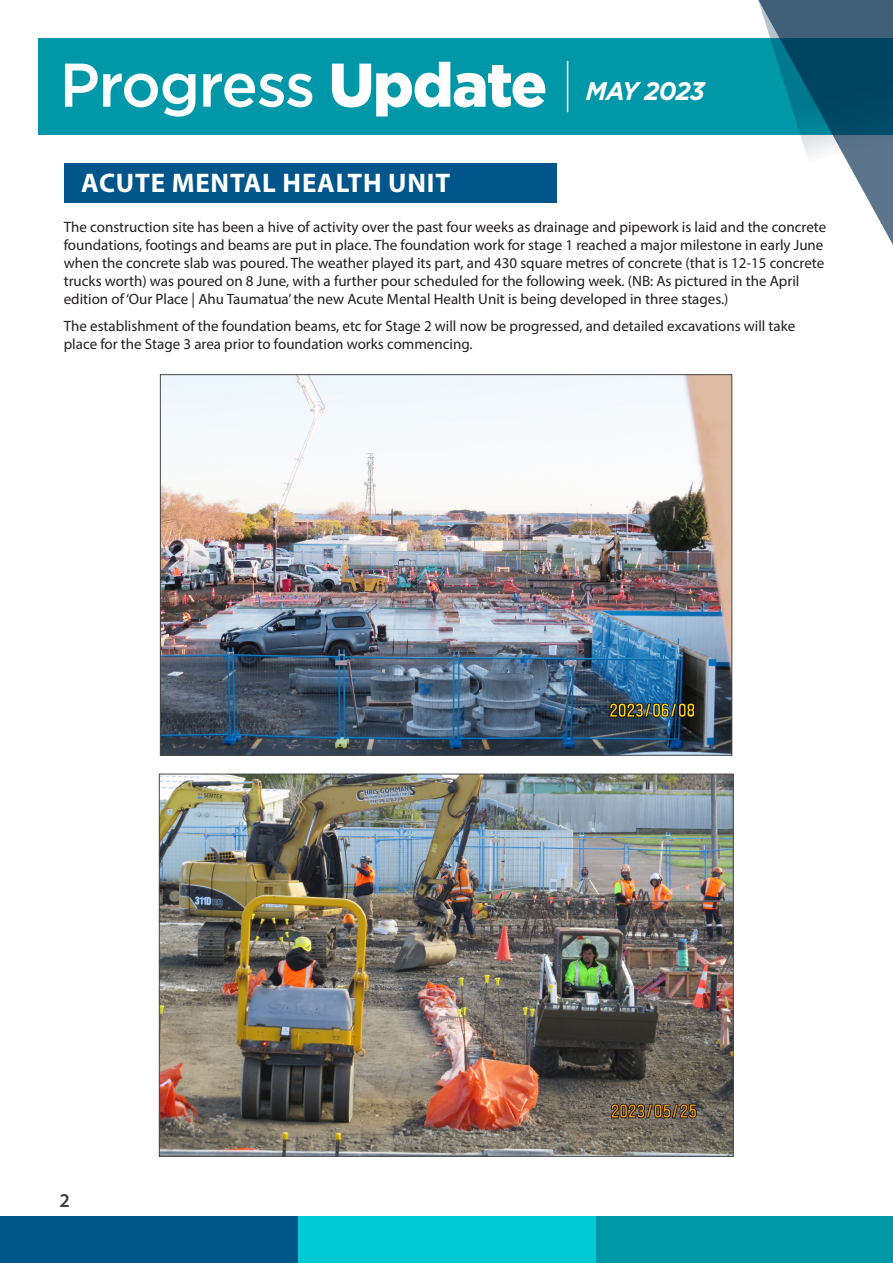
<style>
.page{position:relative;width:893px;height:1263px;background:#fff}
.page>*{position:absolute;margin:0;border:0;box-sizing:border-box;transform-origin:0 0}
.t1{font:500 61.5px "Gotham";letter-spacing:-.02em;color:#fff}
.t2{font:700 27px "Myriad Pro";letter-spacing:.03em;color:#fff}
.t3{font:italic 700 25.5px "Gotham";letter-spacing:-.02em;color:#fff;scale:.95 1}
.t4{font:600 19.5px "Myriad Pro";color:#3e3e3f}
.t5{font:15px/18px "Myriad Pro";color:#231f20}
.s1{font-weight:900}
</style>
<div class="page">
<div style="left:0;top:1216px;width:298px;height:47px;background:#00558b"></div>
<div style="left:298px;top:1216px;width:298px;height:47px;background:#00cad4"></div>
<div style="left:596px;top:1216px;width:297px;height:47px;background:#0098a8"></div>
<div style="left:38px;top:38px;width:855px;height:96px;background:#0098a8"></div>
<hr style="left:567px;top:61px;width:1px;height:51px;background:#fff">
<svg style="left:758px;top:0;width:135px;height:245px"></svg>
<img style="left:161px;top:776px;width:571px;height:379px">
<div style="left:64px;top:163px;width:493px;height:40px;background:#00558b"></div>
<img style="left:162px;top:376px;width:568px;height:378px">
<h1 class="t1" style="left:60px;top:45px;width:489px">Progress <span class="s1">Update</span></h1>
<h2 class="t2" style="left:81px;top:165px;width:371px">ACUTE MENTAL HEALTH UNIT</h2>
<h3 class="t3" style="left:586px;top:74px;width:127px">MAY 2023</h3>
<p class="t5" style="left:64px;top:218px;width:764px">The construction site has been a hive of activity over the past four weeks as drainage and pipework is laid and the concrete foundations, footings and beams are put in place. The foundation work for stage 1 reached a major milestone in early June when the concrete slab was poured. The weather played its part, and 430 square metres of concrete (that is 12-15 concrete trucks worth) was poured on 8 June, with a further pour scheduled for the following week. (NB: As pictured in the April edition of ‘Our Place | Ahu Taumatua’ the new Acute Mental Health Unit is being developed in three stages.)</p>
<p class="t5" style="left:64px;top:317px;width:733px">The establishment of the foundation beams, etc for Stage 2 will now be progressed, and detailed excavations will take place for the Stage 3 area prior to foundation works commencing.</p>
<h3 class="t4" style="left:60px;top:1188px;width:12px">2</h3>
</div>
